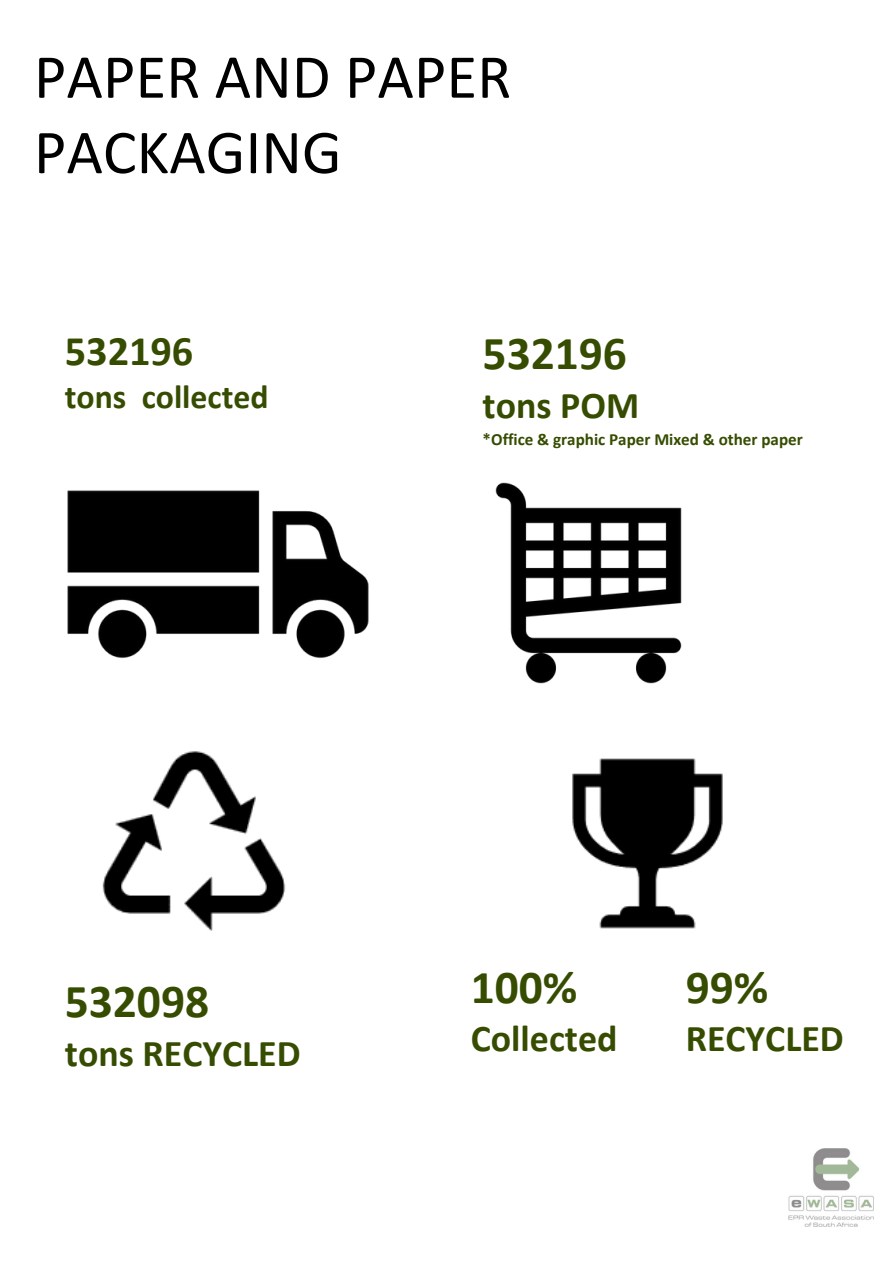
<style>
.page{position:relative;width:894px;height:1264px;background:#fff}
.page>*{position:absolute;margin:0;border:0;box-sizing:border-box;transform-origin:0 0}
.t1{font:63px/75.4px "Calibri";color:#000}
.t2{font:700 47.4px "Calibri";color:#364c00}
.t3{font:700 42.15px "Calibri";color:#364c00}
.t4{font:700 37.95px "Calibri";color:#364c00}
.t5{font:700 33.75px "Calibri";color:#364c00}
.t6{font:700 17.1px "Calibri";color:#364c00}
</style>
<div class="page">
<img style="left:495px;top:482px;width:187px;height:202px">
<img style="left:788px;top:1148px;width:84px;height:78px">
<img style="left:67px;top:490px;width:302px;height:169px">
<img style="left:102px;top:751px;width:184px;height:180px">
<img style="left:572px;top:758px;width:151px;height:171px">
<p class="t1" style="left:34px;top:44px;width:479px">PAPER AND PAPER<br>PACKAGING</p>
<h4 class="t3" style="left:65px;top:333px;width:130px">532196</h4>
<h4 class="t5" style="left:65px;top:383px;width:205px">tons collected</h4>
<p class="t2" style="left:482px;top:333px;width:146px">532196</p>
<p class="t4" style="left:482px;top:389px;width:158px">tons POM</p>
<p class="t6" style="left:482px;top:432px;width:321px">*Office &amp; graphic Paper Mixed &amp; other paper</p>
<h3 class="t2" style="left:65px;top:981px;width:146px">532098</h3>
<h3 class="t4" style="left:65px;top:1037px;width:237px">tons RECYCLED</h3>
<h2 class="t2" style="left:470px;top:967px;width:108px">100%</h2>
<h2 class="t4" style="left:470px;top:1022px;width:148px">Collected</h2>
<h3 class="t2" style="left:685px;top:967px;width:84px">99%</h3>
<h3 class="t4" style="left:685px;top:1022px;width:160px">RECYCLED</h3>
</div>
